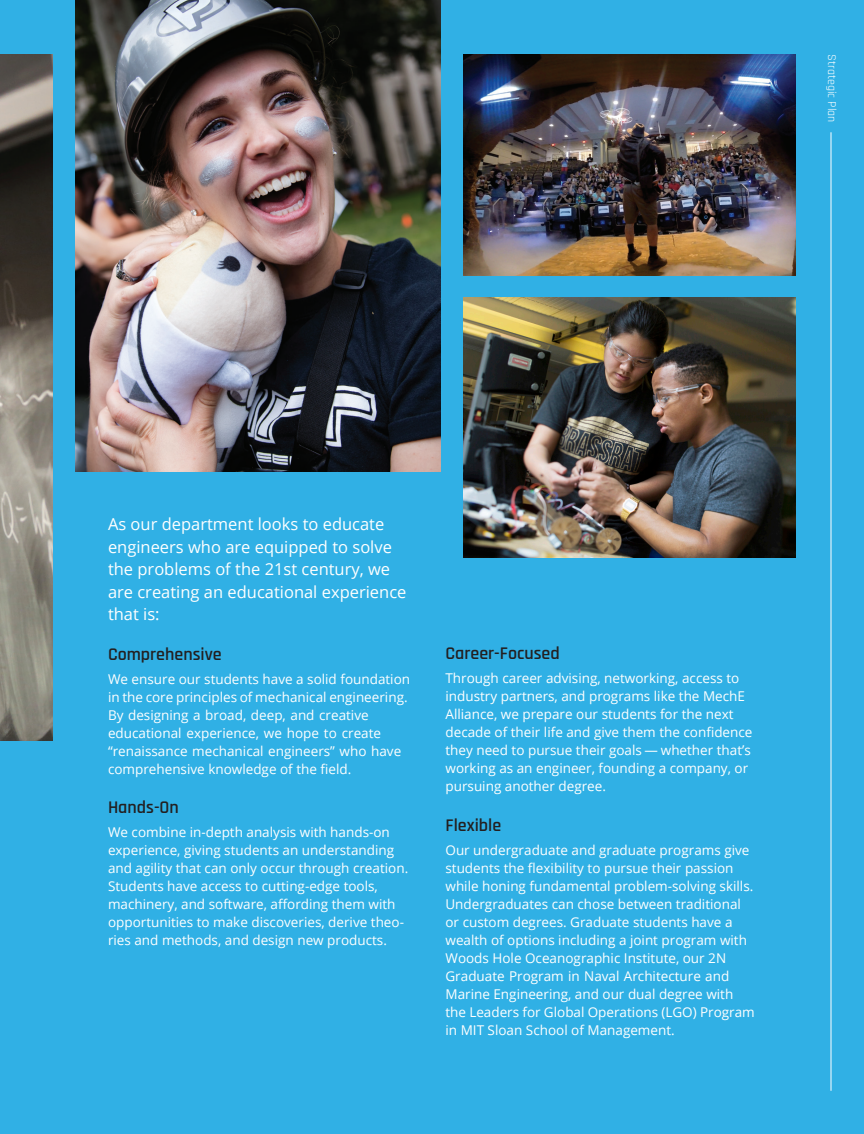
<style>
.page{position:relative;width:864px;height:1134px;background:#30b0e5}
.page>*{position:absolute;margin:0;border:0;box-sizing:border-box;transform-origin:0 0}
.subhead{font:600 18px "Rajdhani";color:#231f20}
.body{font:16.5px/22.5px "Open Sans";color:#fff}
.body-2{font:13.5px/18px "Open Sans";color:#fff}
.t1{font:12px "Rajdhani";color:#fff}
</style>
<div class="page">
<img style="left:0;top:54px;width:52px;height:686px">
<img style="left:76px;top:0;width:364px;height:472px">
<img style="left:463px;top:297px;width:333px;height:261px">
<img style="left:463px;top:54px;width:333px;height:222px">
<hr style="left:831px;top:132px;width:1px;height:959px;background:#fff">
<p class="t1" style="left:839px;top:54px;width:70px;rotate:90deg">Strategic Plan</p>
<p class="body" style="left:108px;top:512px;width:300px">As our department looks to educate engineers who are equipped to solve the problems of the 21st century, we are creating an educational experience that is:</p>
<p class="subhead" style="left:108px;top:643px;width:115px">Comprehensive</p>
<p class="body-2" style="left:108px;top:669px;width:304px">We ensure our students have a solid foundation in the core principles of mechanical engineering.<br>By designing a broad, deep, and creative educational experience, we hope to create “renaissance mechanical engineers” who have comprehensive knowledge of the field.</p>
<p class="subhead" style="left:108px;top:797px;width:72px">Hands-On</p>
<p class="body-2" style="left:108px;top:823px;width:302px">We combine in-depth analysis with hands-on experience, giving students an understanding and agility that can only occur through creation.<br>Students have access to cutting-edge tools, machinery, and software, affording them with opportunities to make discoveries, derive theo&shy;ries and methods, and design new products.</p>
<p class="subhead" style="left:446px;top:643px;width:116px">Career-Focused</p>
<p class="body-2" style="left:446px;top:669px;width:309px">Through career advising, networking, access to industry partners, and programs like the MechE Alliance, we prepare our students for the next decade of their life and give them the confidence they need to pursue their goals — whether that’s working as an engineer, founding a company, or pursuing another degree.</p>
<p class="subhead" style="left:446px;top:815px;width:57px">Flexible</p>
<p class="body-2" style="left:446px;top:841px;width:311px">Our undergraduate and graduate programs give students the flexibility to pursue their passion while honing fundamental problem-solving skills.<br>Undergraduates can chose between traditional or custom degrees. Graduate students have a wealth of options including a joint program with Woods Hole Oceanographic Institute, our 2N Graduate Program in Naval Architecture and Marine Engineering, and our dual degree with the Leaders for Global Operations (LGO) Program in MIT Sloan School of Management.</p>
</div>
